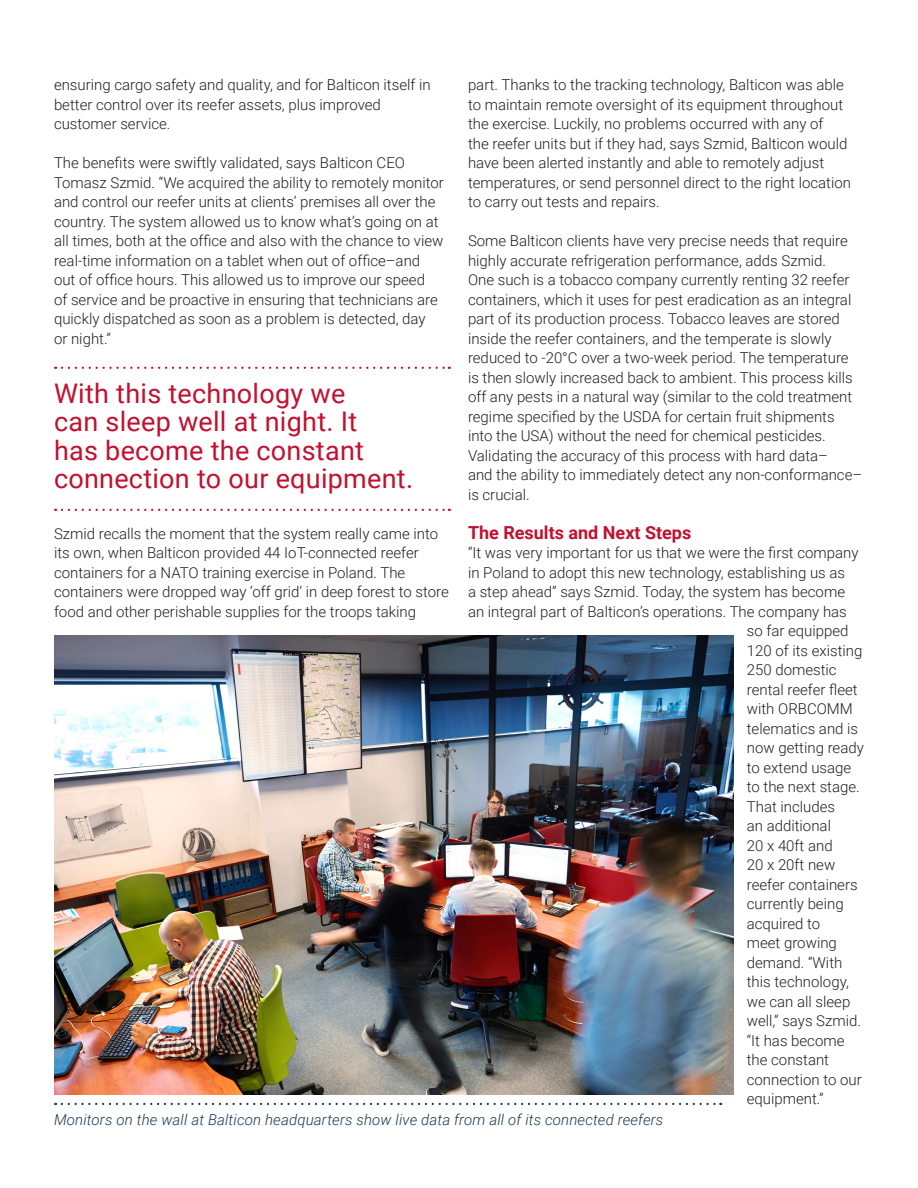
<style>
.page{position:relative;width:918px;height:1188px;background:#fff}
.page>*{position:absolute;margin:0;border:0;box-sizing:border-box;transform-origin:0 0}
.pullquote{font:27px/28.7px "Roboto";letter-spacing:.01em;color:#c3102f}
.subhead{font:700 18px "Roboto";color:#c3102f}
.body{font:300 15px/19.5px "Roboto";color:#231f20}
.t1{font:italic 300 15px "Roboto";letter-spacing:.01em;color:#1d3955}
</style>
<div class="page">
<img style="left:54px;top:635px;width:679px;height:459px">
<svg style="left:62px;top:1103px;width:659px;height:2px"></svg>
<svg style="left:62px;top:367px;width:388px;height:2px"></svg>
<svg style="left:62px;top:509px;width:388px;height:2px"></svg>
<p class="body" style="left:468px;top:74px;width:385px">part. Thanks to the tracking technology, Balticon was able to maintain remote oversight of its equipment throughout the exercise. Luckily, no problems occurred with any of<br>the reefer units but if they had, says Szmid, Balticon would have been alerted instantly and able to remotely adjust temperatures, or send personnel direct to the right location to carry out tests and repairs.</p>
<p class="body" style="left:468px;top:230px;width:396px">Some Balticon clients have very precise needs that require highly accurate refrigeration performance, adds Szmid.<br>One such is a tobacco company currently renting 32 reefer containers, which it uses for pest eradication as an integral part of its production process. Tobacco leaves are stored inside the reefer containers, and the temperate is slowly reduced to -20°C over a two-week period. The temperature is then slowly increased back to ambient. This process kills off any pests in a natural way (similar to the cold treatment regime specified by the USDA for certain fruit shipments into the USA) without the need for chemical pesticides.<br>Validating the accuracy of this process with hard data–<br>and the ability to immediately detect any non-conformance– is crucial.</p>
<p class="subhead" style="left:468px;top:519px;width:225px">The Results and Next Steps</p>
<p class="body" style="left:468px;top:542px;width:392px">“It was very important for us that we were the first company</p>
<p class="body" style="left:468px;top:562px;width:379px">in Poland to adopt this new technology, establishing us as</p>
<p class="body" style="left:468px;top:581px;width:379px">a step ahead” says Szmid. Today, the system has become</p>
<p class="body" style="left:468px;top:601px;width:380px">an integral part of Balticon’s operations. The company has</p>
<p class="body" style="left:747px;top:620px;width:103px">so far equipped</p>
<p class="body" style="left:747px;top:640px;width:117px">120 of its existing</p>
<p class="body" style="left:747px;top:659px;width:91px">250 domestic</p>
<p class="body" style="left:747px;top:679px;width:112px">rental reefer fleet</p>
<p class="body" style="left:747px;top:698px;width:108px">with ORBCOMM</p>
<p class="body" style="left:747px;top:718px;width:113px">telematics and is</p>
<p class="body" style="left:747px;top:737px;width:119px">now getting ready</p>
<p class="body" style="left:747px;top:757px;width:106px">to extend usage</p>
<p class="body" style="left:747px;top:776px;width:115px">to the next stage.</p>
<p class="body" style="left:747px;top:796px;width:90px">That includes</p>
<p class="body" style="left:747px;top:815px;width:86px">an additional</p>
<p class="body" style="left:747px;top:835px;width:87px">20 x 40ft and</p>
<p class="body" style="left:747px;top:854px;width:90px">20 x 20ft new</p>
<p class="body" style="left:747px;top:874px;width:112px">reefer containers</p>
<p class="body" style="left:747px;top:893px;width:98px">currently being</p>
<p class="body" style="left:747px;top:913px;width:75px">acquired to</p>
<p class="body" style="left:747px;top:932px;width:92px">meet growing</p>
<p class="body" style="left:747px;top:952px;width:97px">demand. “With</p>
<p class="body" style="left:747px;top:971px;width:104px">this technology,</p>
<p class="body" style="left:747px;top:991px;width:105px">we can all sleep</p>
<p class="body" style="left:747px;top:1010px;width:116px">well,” says Szmid.</p>
<p class="body" style="left:747px;top:1030px;width:99px">“It has become</p>
<p class="body" style="left:747px;top:1049px;width:84px">the constant</p>
<p class="body" style="left:747px;top:1069px;width:116px">connection to our</p>
<p class="body" style="left:747px;top:1088px;width:78px">equipment.”</p>
<p class="t1" style="left:54px;top:1109px;width:611px">Monitors on the wall at Balticon headquarters show live data from all of its connected reefers</p>
<p class="body" style="left:54px;top:74px;width:378px">ensuring cargo safety and quality, and for Balticon itself in better control over its reefer assets, plus improved customer service.</p>
<p class="body" style="left:54px;top:152px;width:392px">The benefits were swiftly validated, says Balticon CEO Tomasz Szmid. “We acquired the ability to remotely monitor and control our reefer units at clients’ premises all over the country. The system allowed us to know what’s going on at all times, both at the office and also with the chance to view real-time information on a tablet when out of office–and out of office hours. This allowed us to improve our speed<br>of service and be proactive in ensuring that technicians are quickly dispatched as soon as a problem is detected, day<br>or night.”</p>
<p class="pullquote" style="left:54px;top:378px;width:361px">With this technology we<br>can sleep well at night. It<br>has become the constant connection to our equipment.</p>
<p class="body" style="left:54px;top:523px;width:396px">Szmid recalls the moment that the system really came into its own, when Balticon provided 44 IoT-connected reefer containers for a NATO training exercise in Poland. The containers were dropped way ‘off grid’ in deep forest to store food and other perishable supplies for the troops taking</p>
</div>
